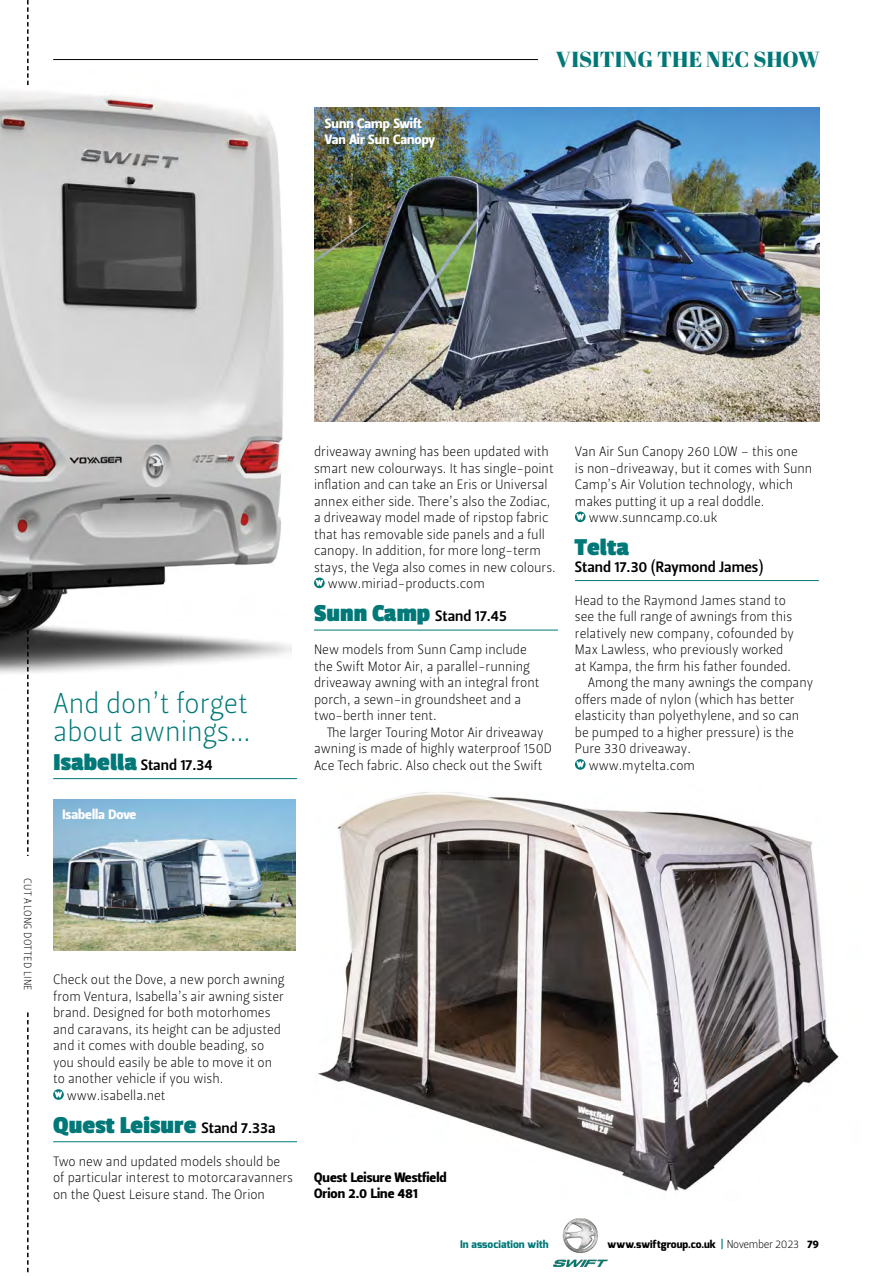
<style>
.page{position:relative;width:872px;height:1276px;background:#fff}
.page>*{position:absolute;margin:0;border:0;box-sizing:border-box;transform-origin:0 0}
.t1{font:28.5px/28.5px "Leitura Sans Grot 1";color:#007878}
.t2{font:700 25.5px "Passion One";color:#007878}
.t3{font:21.75px "Abril Fatface";letter-spacing:.005em;color:#007878}
.t4{font:15px "Leitura Sans Grot 3";color:#000}
.t5{font:13.5px/16.5px "Leitura Sans Grot 1";color:#000}
.t6{font:13.5px/16.5px "Leitura Sans Grot 4";color:#fff}
.t7{font:13.5px/16.5px "Leitura Sans Grot 4";color:#000}
.t8{font:800 10.5px "Exo";color:#000}
.t9{font:10.5px "Leitura Sans Grot 1";letter-spacing:.04em;color:#000}
.t10{font:800 10.5px "Exo";color:#007878}
.s1{font-family:"Passion One";font-weight:700;font-size:25.5px;color:#007878}
.s2{font-family:"Leitura Sans Grot 3";font-weight:400;font-size:15px;color:#000}
.s3{font-family:"Leitura Sans Grot 3";font-weight:400;font-size:11.25px;color:#007878}
.s4{font-family:"Leitura Sans Grot 1";font-weight:400;font-size:11.25px}
.s5{font-family:"Leitura Sans Grot 4";font-weight:400;font-size:11.25px}
</style>
<div class="page">
<img style="left:554px;top:1218px;width:53px;height:48px">
<hr style="left:53px;top:59px;width:485px;height:1px;background:#000">
<img style="left:0;top:85px;width:292px;height:589px">
<hr style="left:53px;top:778px;width:244px;height:1px;background:#007878">
<hr style="left:53px;top:1141px;width:244px;height:1px;background:#007878">
<svg style="left:53px;top:1089px;width:11px;height:10px"></svg>
<svg style="left:54px;top:1091px;width:8px;height:6px"></svg>
<hr style="left:314px;top:630px;width:244px;height:1px;background:#007878">
<svg style="left:314px;top:577px;width:11px;height:11px"></svg>
<svg style="left:315px;top:580px;width:8px;height:6px"></svg>
<img style="left:53px;top:799px;width:242px;height:151px">
<img style="left:315px;top:108px;width:504px;height:314px">
<img style="left:317px;top:792px;width:522px;height:399px">
<hr style="left:575px;top:580px;width:244px;height:1px;background:#007878">
<svg style="left:575px;top:511px;width:10px;height:11px"></svg>
<svg style="left:576px;top:514px;width:8px;height:6px"></svg>
<svg style="left:575px;top:759px;width:10px;height:10px"></svg>
<svg style="left:576px;top:761px;width:8px;height:6px"></svg>
<svg style="left:27px;top:629px;width:2px;height:643px"></svg>
<div style="left:16px;top:856px;width:23px;height:156px;background:#fff"></div>
<svg style="left:27px;top:0;width:2px;height:85px"></svg>
<p class="t6" style="left:325px;top:117px;width:112px">Sunn Camp Swift<br>Van Air Sun Canopy</p>
<h3 class="t3" style="left:556px;top:44px;width:265px">VISITING THE NEC SHOW</h3>
<h1 class="t1" style="left:53px;top:692px;width:199px">And don’t forget about awnings…</h1>
<p class="t4" style="left:53px;top:759px;width:161px"><span class="s1">Isabella</span> Stand 17.34</p>
<p class="t6" style="left:62px;top:808px;width:75px">Isabella Dove</p>
<p class="t5" style="left:314px;top:445px;width:236px">driveaway awning has been updated with</p>
<p class="t5" style="left:314px;top:461px;width:241px">smart new colourways. It has single-point</p>
<p class="t5" style="left:314px;top:478px;width:235px">inflation and can take an Eris or Universal</p>
<p class="t5" style="left:314px;top:494px;width:238px">annex either side. There’s also the Zodiac,</p>
<p class="t5" style="left:314px;top:511px;width:236px">a driveaway model made of ripstop fabric</p>
<p class="t5" style="left:314px;top:527px;width:232px">that has removable side panels and a full</p>
<p class="t5" style="left:314px;top:544px;width:228px">canopy. In addition, for more long-term</p>
<p class="t5" style="left:314px;top:560px;width:243px">stays, the Vega also comes in new colours.</p>
<p class="t5" style="left:328px;top:577px;width:159px">www.miriad-products.com</p>
<p class="t4" style="left:314px;top:610px;width:194px"><span class="s1">Sunn Camp</span> Stand 17.45</p>
<p class="t5" style="left:314px;top:643px;width:227px">New models from Sunn Camp include the Swift Motor Air, a parallel-running driveaway awning with an integral front porch, a sewn-in groundsheet and a two-berth inner tent.</p>
<p class="t5" style="left:314px;top:725px;width:239px;text-indent:13px">The larger Touring Motor Air driveaway awning is made of highly waterproof 150D<br>Ace Tech fabric. Also check out the Swift</p>
<p class="t5" style="left:575px;top:445px;width:224px">Van Air Sun Canopy 260 LOW – this one</p>
<p class="t5" style="left:575px;top:461px;width:239px">is non-driveaway, but it comes with Sunn</p>
<p class="t5" style="left:575px;top:478px;width:220px">Camp’s Air Volution technology, which</p>
<p class="t5" style="left:575px;top:494px;width:191px">makes putting it up a real doddle.</p>
<p class="t5" style="left:588px;top:511px;width:130px">www.sunncamp.co.uk</p>
<h2 class="t2" style="left:575px;top:534px;width:56px">Telta</h2>
<p class="t4" style="left:575px;top:561px;width:190px">Stand 17.30 (Raymond James)</p>
<p class="t5" style="left:575px;top:593px;width:212px">Head to the Raymond James stand to</p>
<p class="t5" style="left:575px;top:610px;width:219px">see the full range of awnings from this</p>
<p class="t5" style="left:575px;top:626px;width:220px">relatively new company, cofounded by</p>
<p class="t5" style="left:575px;top:643px;width:210px">Max Lawless, who previously worked</p>
<p class="t5" style="left:575px;top:659px;width:218px">at Kampa, the firm his father founded.</p>
<p class="t5" style="left:587px;top:676px;width:227px">Among the many awnings the company</p>
<p class="t5" style="left:575px;top:692px;width:221px">offers made of nylon (which has better</p>
<p class="t5" style="left:575px;top:709px;width:226px">elasticity than polyethylene, and so can</p>
<p class="t5" style="left:575px;top:725px;width:221px">be pumped to a higher pressure) is the</p>
<p class="t5" style="left:575px;top:742px;width:118px">Pure 330 driveaway.</p>
<p class="t5" style="left:588px;top:758px;width:108px">www.mytelta.com</p>
<p class="t9" style="left:32px;top:878px;width:114px;rotate:90deg">CUT ALONG DOTTED LINE</p>
<p class="t5" style="left:53px;top:973px;width:233px">Check out the Dove, a new porch awning</p>
<p class="t5" style="left:53px;top:989px;width:232px">from Ventura, Isabella’s air awning sister</p>
<p class="t5" style="left:53px;top:1006px;width:219px">brand. Designed for both motorhomes</p>
<p class="t5" style="left:53px;top:1022px;width:229px">and caravans, its height can be adjusted</p>
<p class="t5" style="left:53px;top:1039px;width:213px">and it comes with double beading, so</p>
<p class="t5" style="left:53px;top:1055px;width:220px">you should easily be able to move it on</p>
<p class="t5" style="left:53px;top:1072px;width:172px">to another vehicle if you wish.</p>
<p class="t5" style="left:67px;top:1088px;width:100px">www.isabella.net</p>
<h2 class="t2" style="left:53px;top:1111px;width:224px">Quest Leisure <span class="s2">Stand 7.33a</span></h2>
<p class="t5" style="left:53px;top:1154px;width:241px">Two new and updated models should be of particular interest to motorcaravanners on the Quest Leisure stand. The Orion</p>
<p class="t7" style="left:314px;top:1170px;width:134px">Quest Leisure Westfield<br>Orion 2.0 Line 481</p>
<p class="t10" style="left:460px;top:1237px;width:90px">In association with</p>
<p class="t8" style="left:607px;top:1237px;width:213px">www.swiftgroup.co.uk <span class="s3">|</span> <span class="s4">November 2023</span> <span class="s5">79</span></p>
</div>
